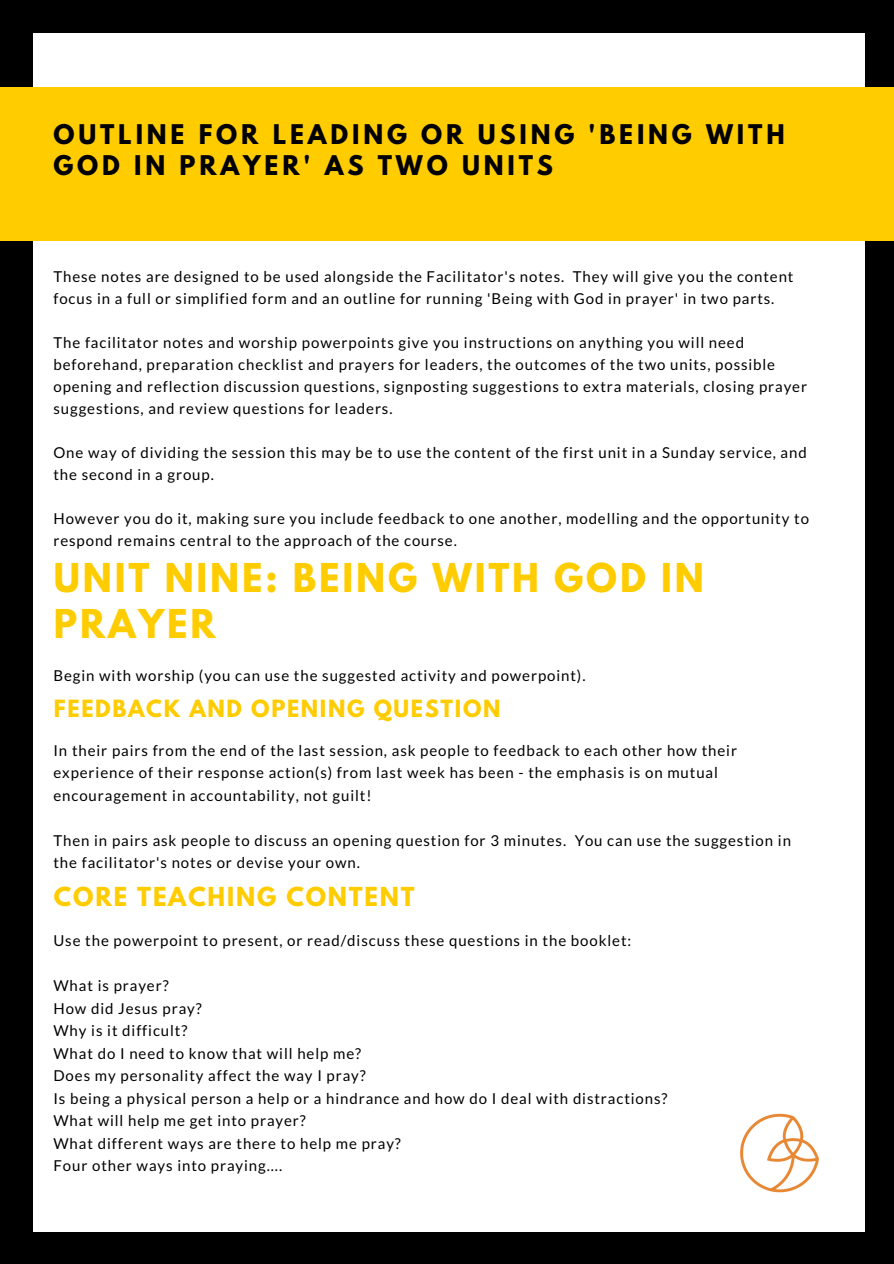
<style>
.page{position:relative;width:894px;height:1264px;background:#fff}
.page>*{position:absolute;margin:0;border:0;box-sizing:border-box;transform-origin:0 0}
.t1{font:700 35.25px/46.2px "League Spartan";letter-spacing:.08em;color:#fc0}
.t2{font:700 24px/30.5px "League Spartan";letter-spacing:.16em;color:#000}
.t3{font:700 23.25px "League Spartan";letter-spacing:.08em;color:#fc0}
.t4{font:700 21px "League Spartan";letter-spacing:.08em;color:#fc0}
.t5{font:15px/22px "Lato";letter-spacing:.06em;color:#000}
</style>
<div class="page">
<div style="left:0;top:0;width:893px;height:1263px;background:#000"></div>
<div style="left:34px;top:33px;width:830px;height:1198px;background:#fff"></div>
<div style="left:0;top:87px;width:893px;height:154px;background:#fc0"></div>
<img style="left:740px;top:1113px;width:79px;height:80px">
<p class="t2" style="left:53px;top:122px;width:732px">OUTLINE FOR LEADING OR USING 'BEING WITH<br>GOD IN PRAYER' AS TWO UNITS</p>
<p class="t5" style="left:53px;top:265px;width:741px">These notes are designed to be used alongside the Facilitator's notes. They will give you the content focus in a full or simplified form and an outline for running 'Being with God in prayer' in two parts.</p>
<p class="t5" style="left:53px;top:331px;width:755px">The facilitator notes and worship powerpoints give you instructions on anything you will need beforehand, preparation checklist and prayers for leaders, the outcomes of the two units, possible opening and reflection discussion questions, signposting suggestions to extra materials, closing prayer suggestions, and review questions for leaders.</p>
<p class="t5" style="left:53px;top:441px;width:754px">One way of dividing the session this may be to use the content of the first unit in a Sunday service, and the second in a group.</p>
<p class="t5" style="left:53px;top:507px;width:756px">However you do it, making sure you include feedback to one another, modelling and the opportunity to respond remains central to the approach of the course.</p>
<p class="t1" style="left:54px;top:559px;width:651px">UNIT NINE: BEING WITH GOD IN<br>PRAYER</p>
<p class="t5" style="left:53px;top:664px;width:533px">Begin with worship (you can use the suggested activity and powerpoint).</p>
<p class="t4" style="left:54px;top:698px;width:448px">FEEDBACK AND OPENING QUESTION</p>
<p class="t5" style="left:53px;top:738px;width:685px;line-height:22.5px">In their pairs from the end of the last session, ask people to feedback to each other how their experience of their response action(s) from last week has been - the emphasis is on mutual encouragement in accountability, not guilt!</p>
<p class="t5" style="left:53px;top:828px;width:738px;line-height:22.5px">Then in pairs ask people to discuss an opening question for 3 minutes. You can use the suggestion in the facilitator's notes or devise your own.</p>
<p class="t3" style="left:54px;top:885px;width:362px">CORE TEACHING CONTENT</p>
<p class="t5" style="left:53px;top:929px;width:579px">Use the powerpoint to present, or read/discuss these questions in the booklet:</p>
<p class="t5" style="left:53px;top:974px;width:117px">What is prayer?</p>
<p class="t5" style="left:53px;top:996px;width:150px">How did Jesus pray?</p>
<p class="t5" style="left:53px;top:1019px;width:135px">Why is it difficult?</p>
<p class="t5" style="left:53px;top:1041px;width:309px">What do I need to know that will help me?</p>
<p class="t5" style="left:53px;top:1064px;width:314px">Does my personality affect the way I pray?</p>
<p class="t5" style="left:53px;top:1086px;width:615px">Is being a physical person a help or a hindrance and how do I deal with distractions?</p>
<p class="t5" style="left:53px;top:1109px;width:254px">What will help me get into prayer?</p>
<p class="t5" style="left:53px;top:1131px;width:349px">What different ways are there to help me pray?</p>
<p class="t5" style="left:53px;top:1154px;width:230px">Four other ways into praying....</p>
</div>
